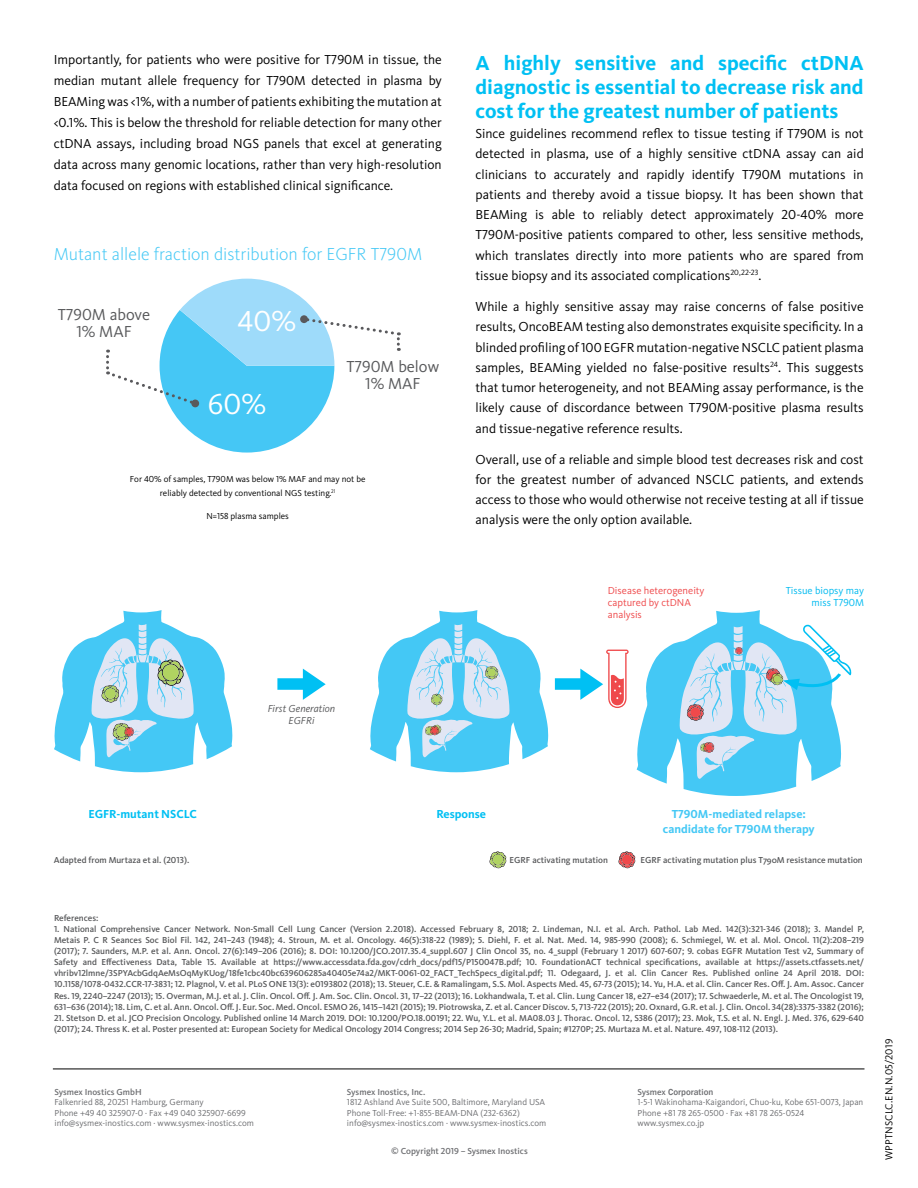
<style>
.page{position:relative;width:918px;height:1188px;background:#fff}
.page>*{position:absolute;margin:0;border:0;box-sizing:border-box;transform-origin:0 0}
.t1{font:30px "Kievit OT";color:#fff}
.t2{font:700 21px/24px "Kievit OT";color:#00c0f3;text-align:justify}
.t3{font:300 18px "Kievit OT";color:#44c8f5}
.t4{font:16.5px/16.5px "Kievit OT";color:#58595b;text-align:center}
.t5{font:13.5px/20.2px "Kievit OT";color:#000;text-align:justify}
.t6{font:700 12px/15px "Kievit OT";color:#44c8f5;text-align:center}
.t7{font:700 12px "Kievit OT";color:#00c0f3}
.t8{font:10.5px/12px "Kievit OT";color:#ef494b}
.t9{font:10.5px/12px "Kievit OT";color:#00baf0;text-align:right}
.t10{font:10.5px "Kievit OT";letter-spacing:.01em;color:#000}
.t11{font:italic 10.5px/12px "Kievit OT";color:#58595b;text-align:center}
.t12{font:500 9px/11.1px "Kievit OT";color:#58595b;text-align:justify}
.t13{font:9px/10.5px "Kievit OT";color:#6d6e71}
.t14{font:9px/13.5px "Kievit OT";color:#000;text-align:center}
.t15{font:500 9px "Kievit OT";color:#6d6e71}
.t16{font:500 9px "Franklin Gothic";color:#6d6e71}
.s1{font-family:"Kievit OT"}
</style>
<div class="page">
<svg style="left:277px;top:669px;width:49px;height:31px"></svg>
<svg style="left:490px;top:851px;width:16px;height:17px"></svg>
<svg style="left:619px;top:851px;width:16px;height:17px"></svg>
<svg style="left:54px;top:610px;width:178px;height:162px"></svg>
<svg style="left:370px;top:610px;width:178px;height:162px"></svg>
<svg style="left:555px;top:650px;width:74px;height:58px"></svg>
<svg style="left:637px;top:610px;width:215px;height:186px"></svg>
<svg style="left:106px;top:279px;width:294px;height:174px"></svg>
<div style="left:300px;top:315px;width:8px;height:8px;background:#59595c;border-radius:50%"></div>
<hr style="left:53px;top:1069px;width:811px;height:1px;background:#000">
<p class="t5" style="left:54px;top:49px;width:390px;line-height:21px">Importantly, for patients who were positive for T790M in tissue, the median mutant allele frequency for T790M detected in plasma by BEAMing was &lt;1%, with a number of patients exhibiting the mutation at &lt;0.1%. This is below the threshold for reliable detection for many other ctDNA assays, including broad NGS panels that excel at generating data across many genomic locations, rather than very high-resolution data focused on regions with established clinical significance.</p>
<h2 class="t2" style="left:476px;top:51px;width:390px">A highly sensitive and specific ctDNA diagnostic is essential to decrease risk and cost for the greatest number of patients</h2>
<p class="t5" style="left:476px;top:124px;width:390px">Since guidelines recommend reflex to tissue testing if T790M is not detected in plasma, use of a highly sensitive ctDNA assay can aid clinicians to accurately and rapidly identify T790M mutations in patients and thereby avoid a tissue biopsy. It has been shown that BEAMing is able to reliably detect approximately 20-40% more T790M-positive patients compared to other, less sensitive methods, which translates directly into more patients who are spared from tissue biopsy and its associated complications<sup>20,22-23</sup>.</p>
<p class="t5" style="left:476px;top:297px;width:390px">While a highly sensitive assay may raise concerns of false positive results, OncoBEAM testing also demonstrates exquisite specificity. In a blinded profiling of 100 EGFR mutation-negative NSCLC patient plasma samples, BEAMing yielded no false-positive results<sup>24</sup>. This suggests that tumor heterogeneity, and not BEAMing assay performance, is the likely cause of discordance between T790M-positive plasma results and tissue-negative reference results.</p>
<p class="t5" style="left:476px;top:449px;width:390px">Overall, use of a reliable and simple blood test decreases risk and cost for the greatest number of advanced NSCLC patients, and extends access to those who would otherwise not receive testing at all if tissue analysis were the only option available.</p>
<h3 class="t3" style="left:54px;top:244px;width:370px">Mutant allele fraction distribution for EGFR T790M</h3>
<h3 class="t4" style="left:58px;top:307px;width:94px">T790M above<br>1% MAF</h3>
<h1 class="t1" style="left:238px;top:304px;width:60px">40%</h1>
<h3 class="t4" style="left:347px;top:359px;width:94px">T790M below<br>1% MAF</h3>
<h1 class="t1" style="left:208px;top:388px;width:60px">60%</h1>
<p class="t14" style="left:130px;top:472px;width:237px">For 40% of samples, T790M was below 1% MAF and may not be reliably detected by conventional NGS testing.<sup>21</sup></p>
<p class="t14" style="left:207px;top:509px;width:84px">N=158 plasma samples</p>
<p class="t11" style="left:268px;top:702px;width:69px">First Generation<br>EGFRi</p>
<p class="t8" style="left:608px;top:584px;width:98px">Disease heterogeneity captured by ctDNA analysis</p>
<p class="t9" style="left:786px;top:584px;width:80px">Tissue biopsy may miss T790M</p>
<h3 class="t7" style="left:88px;top:807px;width:110px">EGFR-mutant NSCLC</h3>
<h3 class="t7" style="left:436px;top:807px;width:51px">Response</h3>
<h3 class="t6" style="left:663px;top:807px;width:153px">T790M-mediated relapse: candidate for T790M therapy</h3>
<p class="t12" style="left:54px;top:855px;width:137px">Adapted from Murtaza et al. (2013).</p>
<p class="t12" style="left:510px;top:855px;width:100px">EGRF activating mutation</p>
<p class="t12" style="left:640px;top:855px;width:224px">EGRF activating mutation plus T790M resistance mutation</p>
<p class="t12" style="left:54px;top:912px;width:46px">References:</p>
<p class="t12" style="left:54px;top:923px;width:812px">1. National Comprehensive Cancer Network. Non-Small Cell Lung Cancer (Version 2.2018). Accessed February 8, 2018; 2. Lindeman, N.I. et al. Arch. Pathol. Lab Med. 142(3):321-346 (2018); 3. Mandel P, Metais P. C R Seances Soc Biol Fil. 142, 241–243 (1948); 4. Stroun, M. et al. Oncology. 46(5):318-22 (1989); 5. Diehl, F. et al. Nat. Med. 14, 985-990 (2008); 6. Schmiegel, W. et al. Mol. Oncol. 11(2):208–219 (2017); 7. Saunders, M.P. et al. Ann. Oncol. 27(6):149–206 (2016); 8. DOI: 10.1200/JCO.2017.35.4_suppl.607 J Clin Oncol 35, no. 4_suppl (February 1 2017) 607-607; 9. cobas EGFR Mutation Test v2, Summary of Safety and Effectiveness Data, Table 15. Available at https://www.accessdata.fda.gov/cdrh_docs/pdf15/P150047B.pdf; 10. FoundationACT technical specifications, available at https://assets.ctfassets.net/ vhribv12lmne/3SPYAcbGdqAeMsOqMyKUog/18fe1cbc40bc639606285a40405e74a2/MKT-0061-02_FACT_TechSpecs_digital.pdf; 11. Odegaard, J. et al. Clin Cancer Res. Published online 24 April 2018. DOI:<br>10.1158/1078-0432.CCR-17-3831; 12. Plagnol, V. et al. PLoS ONE 13(3): e0193802 (2018); 13. Steuer, C.E. &amp; Ramalingam, S.S. Mol. Aspects Med. 45, 67-73 (2015); 14. Yu, H.A. et al. Clin. Cancer Res. Off. J. Am. Assoc. Cancer Res. 19, 2240–2247 (2013); 15. Overman, M.J. et al. J. Clin. Oncol. Off. J. Am. Soc. Clin. Oncol. 31, 17–22 (2013); 16. Lokhandwala, T. et al. Clin. Lung Cancer 18, e27–e34 (2017); 17. Schwaederle, M. et al. The Oncologist 19, 631–636 (2014); 18. Lim, C. et al. Ann. Oncol. Off. J. Eur. Soc. Med. Oncol. ESMO 26, 1415–1421 (2015); 19. Piotrowska, Z. et al. Cancer Discov. 5, 713-722 (2015); 20. Oxnard, G.R. et al. J. Clin. Oncol. 34(28):3375-3382 (2016);</p>
<p class="t12" style="left:54px;top:1012px;width:812px">21. Stetson D. et al. JCO Precision Oncology. Published online 14 March 2019. DOI: 10.1200/PO.18.00191; 22. Wu, Y.L. et al. MA08.03 J. Thorac. Oncol. 12, S386 (2017); 23. Mok, T.S. et al. N. Engl. J. Med. 376, 629-640 (2017); 24. Thress K. et al. Poster presented at: European Society for Medical Oncology 2014 Congress; 2014 Sep 26-30; Madrid, Spain; #1270P; 25. Murtaza M. et al. Nature. 497, 108-112 (2013).</p>
<p class="t15" style="left:54px;top:1087px;width:89px">Sysmex Inostics GmbH</p>
<p class="t13" style="left:54px;top:1097px;width:201px">Falkenried 88, 20251 Hamburg, Germany<br>Phone +49 40 325907-0 · Fax +49 040 325907-6699 info@sysmex-inostics.com · www.sysmex-inostics.com</p>
<p class="t15" style="left:347px;top:1087px;width:80px">Sysmex Inostics, Inc.</p>
<p class="t13" style="left:347px;top:1097px;width:201px">1812 Ashland Ave Suite 500, Baltimore, Maryland USA<br>Phone Toll-Free: +1-855-BEAM-DNA (232-6362) info@sysmex-inostics.com · www.sysmex-inostics.com</p>
<p class="t15" style="left:391px;top:1146px;width:138px">© Copyright 2019 – Sysmex Inostics</p>
<p class="t16" style="left:638px;top:1086px;width:77px"><span class="s1">Sysmex</span> Corporation</p>
<p class="t13" style="left:638px;top:1097px;width:227px">1-5-1 Wakinohama-Kaigandori, Chuo-ku, Kobe 651-0073, Japan<br>Phone +81 78 265-0500 · Fax +81 78 265-0524 www.sysmex.co.jp</p>
<p class="t10" style="left:883px;top:1160px;width:122px;rotate:-90deg">WPPTNSCLC.EN.N.05/2019</p>
</div>
